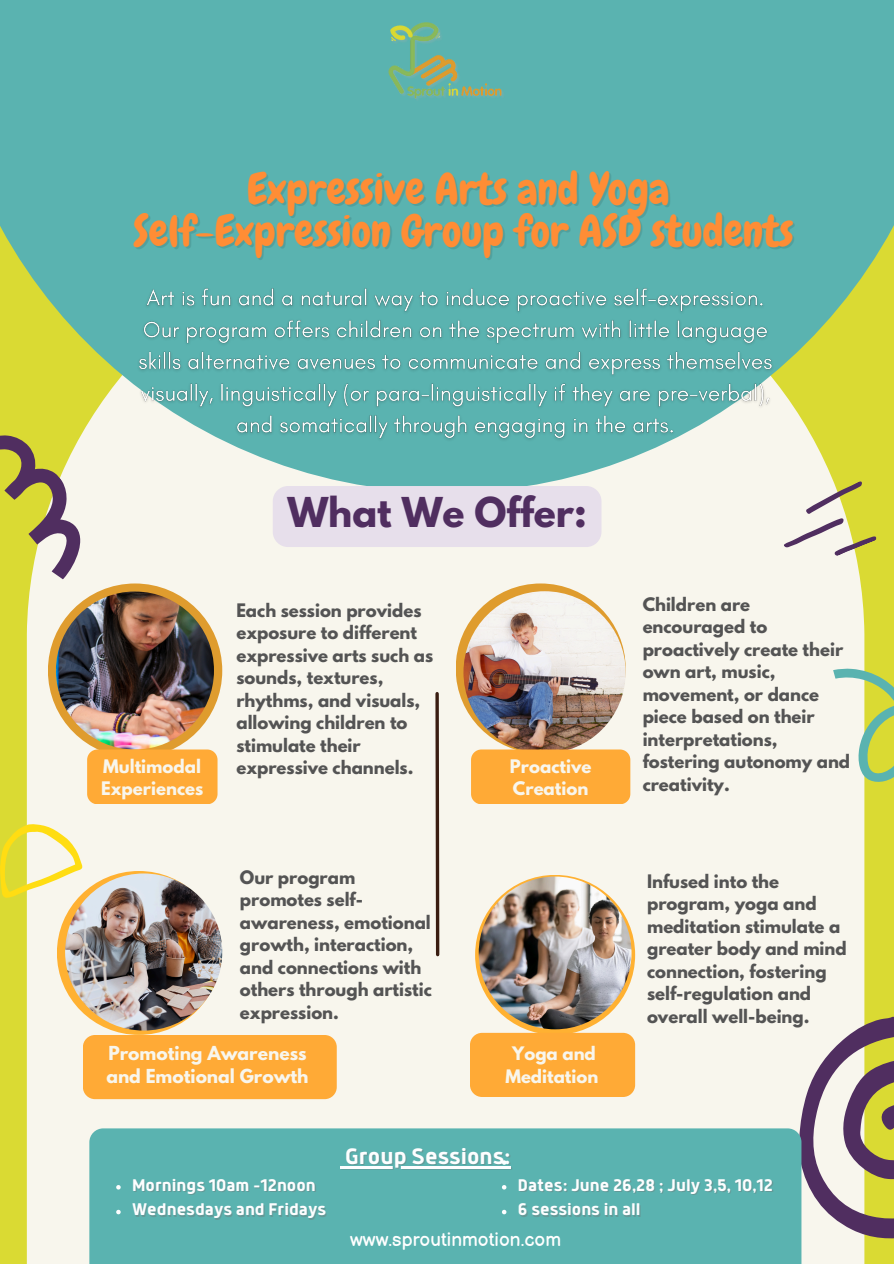
<style>
.page{position:relative;width:894px;height:1264px;background:#fff}
.page>*{position:absolute;margin:0;border:0;box-sizing:border-box;transform-origin:0 0}
.t1{font:43.2px "Chewy";color:#ff8d35}
.t2{font:700 36.45px "League Spartan";color:#502e60}
.t3{font:700 24.6px "Anteb";color:#fdfeff}
.t4{font:19.05px "Balsamiq Sans";color:#fff}
.t5{font:700 18.6px/24.8px "Anteb";color:#fdfeff}
.t6{font:700 17.1px "League Spartan";color:#f8f6ed}
.t7{font:700 16.5px/22.5px "League Spartan";color:#545454}
.t8{font:700 16.5px/22.5px "League Spartan";color:#f8f6ed}
</style>
<div class="page">
<img style="left:0;top:0;width:893px;height:1263px">
<svg style="left:340px;top:1165px;width:5px;height:3px"></svg>
<hr style="left:345px;top:1165px;width:165px;height:3px;background:#fdfeff">
<svg style="left:116px;top:1184px;width:5px;height:5px"></svg>
<svg style="left:116px;top:1209px;width:5px;height:5px"></svg>
<svg style="left:502px;top:1160px;width:4px;height:4px"></svg>
<svg style="left:502px;top:1184px;width:4px;height:5px"></svg>
<svg style="left:502px;top:1209px;width:4px;height:5px"></svg>
<p class="t1" style="left:247px;top:162px;width:424px">Expressive Arts and Yoga</p>
<p class="t1" style="left:133px;top:204px;width:661px">Self-Expression Group for ASD students</p>
<h2 class="t8" style="left:101px;top:756px;width:104px">Multimodal<br>Experiences</h2>
<p class="t2" style="left:287px;top:494px;width:301px">What We Offer:</p>
<p class="t7" style="left:236px;top:600px;width:198px">Each session provides exposure to different expressive arts such as sounds, textures, rhythms, and visuals, allowing children to stimulate their expressive channels.</p>
<p class="t7" style="left:240px;top:867px;width:193px">Our program promotes self&shy;awareness, emotional growth, interaction, and connections with others through artistic expression.</p>
<p class="t8" style="left:509px;top:756px;width:83px">Proactive<br>Creation</p>
<p class="t6" style="left:108px;top:1044px;width:199px">Promoting Awareness</p>
<p class="t6" style="left:106px;top:1067px;width:204px">and Emotional Growth</p>
<p class="t8" style="left:505px;top:1044px;width:94px;text-align:center">Yoga and<br>Meditation</p>
<p class="t3" style="left:345px;top:1145px;width:167px">Group Sessions:</p>
<p class="t7" style="left:642px;top:595px;width:209px">Children are encouraged to proactively create their own art, music, movement, or dance piece based on their interpretations, fostering autonomy and creativity.</p>
<p class="t7" style="left:647px;top:872px;width:201px">Infused into the program, yoga and meditation stimulate a greater body and mind connection, fostering self-regulation and overall well-being.</p>
<p class="t5" style="left:132px;top:1173px;width:185px">Mornings 10am -12noon</p>
<p class="t5" style="left:132px;top:1198px;width:195px">Wednesdays and Fridays</p>
<p class="t5" style="left:517px;top:1173px;width:256px">Dates: June 26,28 ; July 3,5, 10,12<br>6 sessions in all</p>
<h5 class="t4" style="left:350px;top:1228px;width:212px">www.sproutinmotion.com</h5>
</div>
